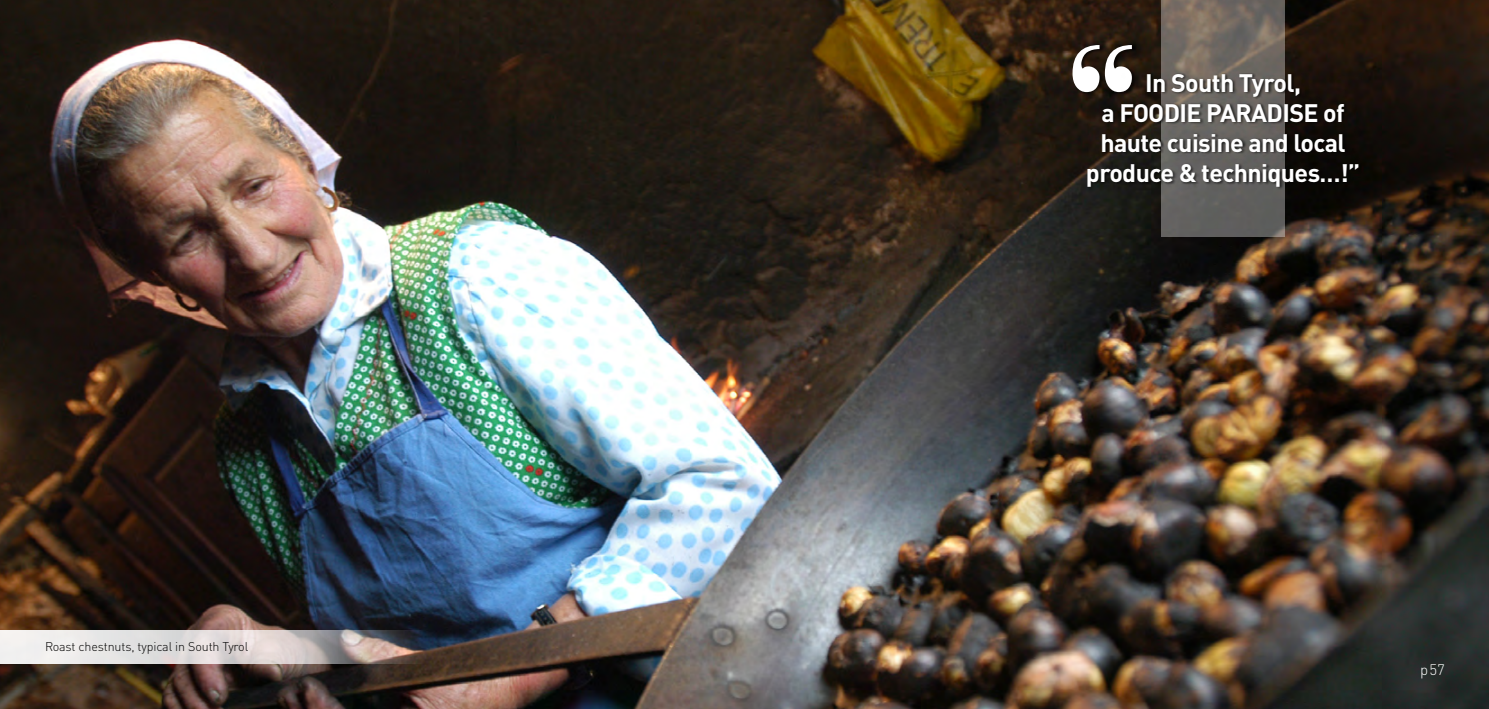
<style>
.page{position:relative;width:1489px;height:709px;background:#fff}
.page>*{position:absolute;margin:0;border:0;box-sizing:border-box;transform-origin:0 0}
.t1{font:700 25px/30px "DINOT";letter-spacing:-.025em;color:#fff;text-align:center}
.t2{font:300 15px "DINOT";color:#fff}
.t3{font:300 12.5px "DINOT";letter-spacing:-.01em;color:#000}
</style>
<div class="page">
<img style="left:0;top:0;width:1488px;height:709px">
<svg style="left:0;top:630px;width:479px;height:34px;background:#bbb5b4"></svg>
<svg style="left:1161px;top:0;width:123px;height:237px;background:#6d6761"></svg>
<div style="left:1072px;top:44px;width:64px;height:51px;background:#000;opacity:.65"></div>
<svg style="left:1072px;top:45px;width:59px;height:47px"></svg>
<div style="left:1087px;top:73px;width:274px;height:116px;background:#000;opacity:.65"></div>
<p class="t3" style="left:45px;top:639px;width:205px">Roast chestnuts, typical in South Tyrol</p>
<p class="t1" style="left:1085px;top:67px;width:276px">In South Tyrol,<br>a FOODIE PARADISE of haute cuisine and local produce &amp; techniques…!”</p>
<p class="t2" style="left:1419px;top:660px;width:26px">p57</p>
</div>
